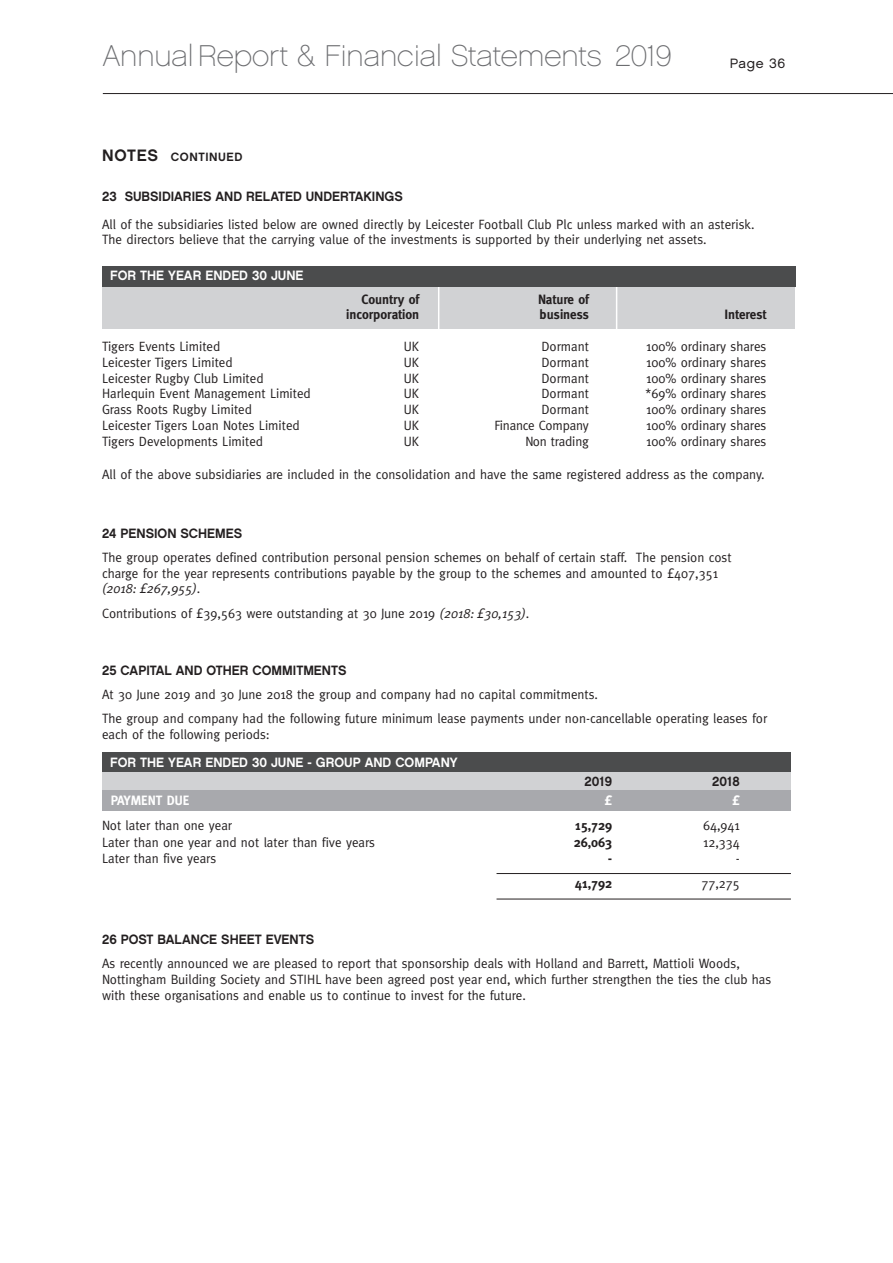
<style>
.page{position:relative;width:893px;height:1263px;background:#fff}
.page>*{position:absolute;margin:0;border:0;box-sizing:border-box;transform-origin:0 0}
.t1{font:30px "Chalet Paris Nineteen Sixty";color:#6c6d70}
.t2{font:13.5px/15.8px "Meta";color:#231f20}
.t3{font:13.5px "Chalet New York Nineteen Sixty";color:#231f20}
.t4{font:700 13.5px "Meta";color:#231f20}
.t5{font:13.5px "Chalet New York Nineteen Sixty";color:#fff}
.t6{font:italic 13.5px "Meta Plus Normal";color:#231f20}
.t7{font:700 13.5px "Meta";color:#fff}
.t8{font:13.5px "Chalet London Nineteen Sixty";letter-spacing:.05em;color:#231f20}
.t9{font:12px "Chalet New York Nineteen Sixty";letter-spacing:.05em;color:#231f20}
.s1{font-size:16.5px}
.s2{font-family:"Meta";font-style:normal}
.s3{font-family:"Meta Plus Normal";font-style:italic}
</style>
<div class="page">
<div style="left:102px;top:752px;width:689px;height:20px;background:#4b4c4d"></div>
<div style="left:102px;top:772px;width:689px;height:20px;background:#d1d2d4"></div>
<div style="left:102px;top:791px;width:689px;height:20px;background:#a8a9ad"></div>
<hr style="left:103px;top:93px;width:790px;height:1px;background:#231f20">
<div style="left:102px;top:286px;width:693px;height:43px;background:#d1d2d4"></div>
<hr style="left:616px;top:281px;width:1px;height:49px;background:#fff">
<hr style="left:438px;top:281px;width:1px;height:49px;background:#fff">
<div style="left:102px;top:267px;width:693px;height:20px;background:#4b4c4d"></div>
<hr style="left:496px;top:873px;width:295px;height:1px;background:#231f20">
<hr style="left:496px;top:899px;width:295px;height:1px;background:#231f20">
<h1 class="t1" style="left:103px;top:39px;width:570px">AnnualReport &amp; Financial Statements 2019</h1>
<p class="t9" style="left:102px;top:150px;width:142px"><span class="s1">NOTES</span> CONTINUED</p>
<p class="t8" style="left:730px;top:55px;width:57px">Page 36</p>
<p class="t3" style="left:102px;top:189px;width:302px">23 SUBSIDIARIES AND RELATED UNDERTAKINGS</p>
<p class="t2" style="left:102px;top:217px;width:654px;line-height:15px">All of the subsidiaries listed below are owned directly by Leicester Football Club Plc unless marked with an asterisk.<br>The directors believe that the carrying value of the investments is supported by their underlying net assets.</p>
<p class="t5" style="left:110px;top:268px;width:195px">FOR THE YEAR ENDED 30 JUNE</p>
<p class="t4" style="left:361px;top:291px;width:59px">Country of</p>
<p class="t4" style="left:538px;top:291px;width:52px">Nature of</p>
<p class="t4" style="left:346px;top:306px;width:75px">incorporation</p>
<p class="t4" style="left:540px;top:306px;width:51px">business</p>
<p class="t4" style="left:724px;top:306px;width:43px">Interest</p>
<p class="t2" style="left:102px;top:339px;width:120px">Tigers Events Limited</p>
<p class="t2" style="left:404px;top:339px;width:17px">UK</p>
<p class="t2" style="left:541px;top:339px;width:49px">Dormant</p>
<p class="t2" style="left:646px;top:339px;width:122px">100% ordinary shares</p>
<p class="t2" style="left:102px;top:354px;width:132px">Leicester Tigers Limited</p>
<p class="t2" style="left:404px;top:354px;width:17px">UK</p>
<p class="t2" style="left:541px;top:354px;width:49px">Dormant</p>
<p class="t2" style="left:646px;top:354px;width:122px">100% ordinary shares</p>
<p class="t2" style="left:102px;top:370px;width:163px">Leicester Rugby Club Limited</p>
<p class="t2" style="left:404px;top:370px;width:17px">UK</p>
<p class="t2" style="left:541px;top:370px;width:49px">Dormant</p>
<p class="t2" style="left:646px;top:370px;width:122px">100% ordinary shares</p>
<p class="t2" style="left:102px;top:386px;width:210px">Harlequin Event Management Limited</p>
<p class="t2" style="left:404px;top:386px;width:17px">UK</p>
<p class="t2" style="left:541px;top:386px;width:49px">Dormant</p>
<p class="t2" style="left:646px;top:386px;width:122px">*69% ordinary shares</p>
<p class="t2" style="left:102px;top:402px;width:151px">Grass Roots Rugby Limited</p>
<p class="t2" style="left:404px;top:402px;width:17px">UK</p>
<p class="t2" style="left:541px;top:402px;width:49px">Dormant</p>
<p class="t2" style="left:646px;top:402px;width:122px">100% ordinary shares</p>
<p class="t2" style="left:102px;top:417px;width:199px">Leicester Tigers Loan Notes Limited</p>
<p class="t2" style="left:404px;top:417px;width:17px">UK</p>
<p class="t2" style="left:494px;top:417px;width:96px">Finance Company</p>
<p class="t2" style="left:646px;top:417px;width:122px">100% ordinary shares</p>
<p class="t2" style="left:102px;top:433px;width:163px">Tigers Developments Limited</p>
<p class="t2" style="left:404px;top:433px;width:17px">UK</p>
<p class="t2" style="left:525px;top:433px;width:65px">Non trading</p>
<p class="t2" style="left:646px;top:433px;width:122px">100% ordinary shares</p>
<p class="t2" style="left:102px;top:466px;width:664px">All of the above subsidiaries are included in the consolidation and have the same registered address as the company.</p>
<p class="t3" style="left:102px;top:525px;width:142px">24 PENSION SCHEMES</p>
<p class="t2" style="left:102px;top:549px;width:631px">The group operates defined contribution personal pension schemes on behalf of certain staff. The pension cost charge for the year represents contributions payable by the group to the schemes and amounted to £407,351</p>
<p class="t6" style="left:102px;top:581px;width:100px">(2018: £267,955)<span class="s2">.</span></p>
<p class="t2" style="left:102px;top:605px;width:429px">Contributions of £39,563 were outstanding at 30 June 2019 <span class="s3">(2018: £30,153)</span>.</p>
<p class="t3" style="left:102px;top:662px;width:246px">25 CAPITAL AND OTHER COMMITMENTS</p>
<p class="t2" style="left:102px;top:682px;width:667px;line-height:24.3px">At 30 June 2019 and 30 June 2018 the group and company had no capital commitments.<br>The group and company had the following future minimum lease payments under non-cancellable operating leases for</p>
<p class="t2" style="left:102px;top:726px;width:169px">each of the following periods:</p>
<p class="t5" style="left:110px;top:754px;width:349px">FOR THE YEAR ENDED 30 JUNE - GROUP AND COMPANY</p>
<p class="t3" style="left:584px;top:773px;width:29px">2019</p>
<p class="t3" style="left:712px;top:773px;width:29px">2018</p>
<p class="t7" style="left:111px;top:793px;width:80px">PAYMENT DUE</p>
<p class="t7" style="left:605px;top:793px;width:9px">£</p>
<p class="t7" style="left:732px;top:793px;width:9px">£</p>
<p class="t2" style="left:102px;top:818px;width:132px">Not later than one year</p>
<p class="t4" style="left:575px;top:818px;width:39px">15,729</p>
<p class="t2" style="left:703px;top:818px;width:38px">64,941</p>
<p class="t2" style="left:102px;top:834px;width:275px">Later than one year and not later than five years</p>
<p class="t4" style="left:574px;top:834px;width:40px">26,063</p>
<p class="t2" style="left:703px;top:834px;width:38px">12,334</p>
<p class="t2" style="left:102px;top:851px;width:116px">Later than five years</p>
<p class="t4" style="left:608px;top:851px;width:6px">-</p>
<p class="t2" style="left:736px;top:851px;width:5px">-</p>
<p class="t4" style="left:575px;top:876px;width:39px">41,792</p>
<p class="t2" style="left:701px;top:876px;width:40px">77,275</p>
<p class="t3" style="left:102px;top:931px;width:214px">26 POST BALANCE SHEET EVENTS</p>
<p class="t2" style="left:102px;top:956px;width:671px">As recently announced we are pleased to report that sponsorship deals with Holland and Barrett, Mattioli Woods,<br>Nottingham Building Society and STIHL have been agreed post year end, which further strengthen the ties the club has with these organisations and enable us to continue to invest for the future.</p>
</div>
